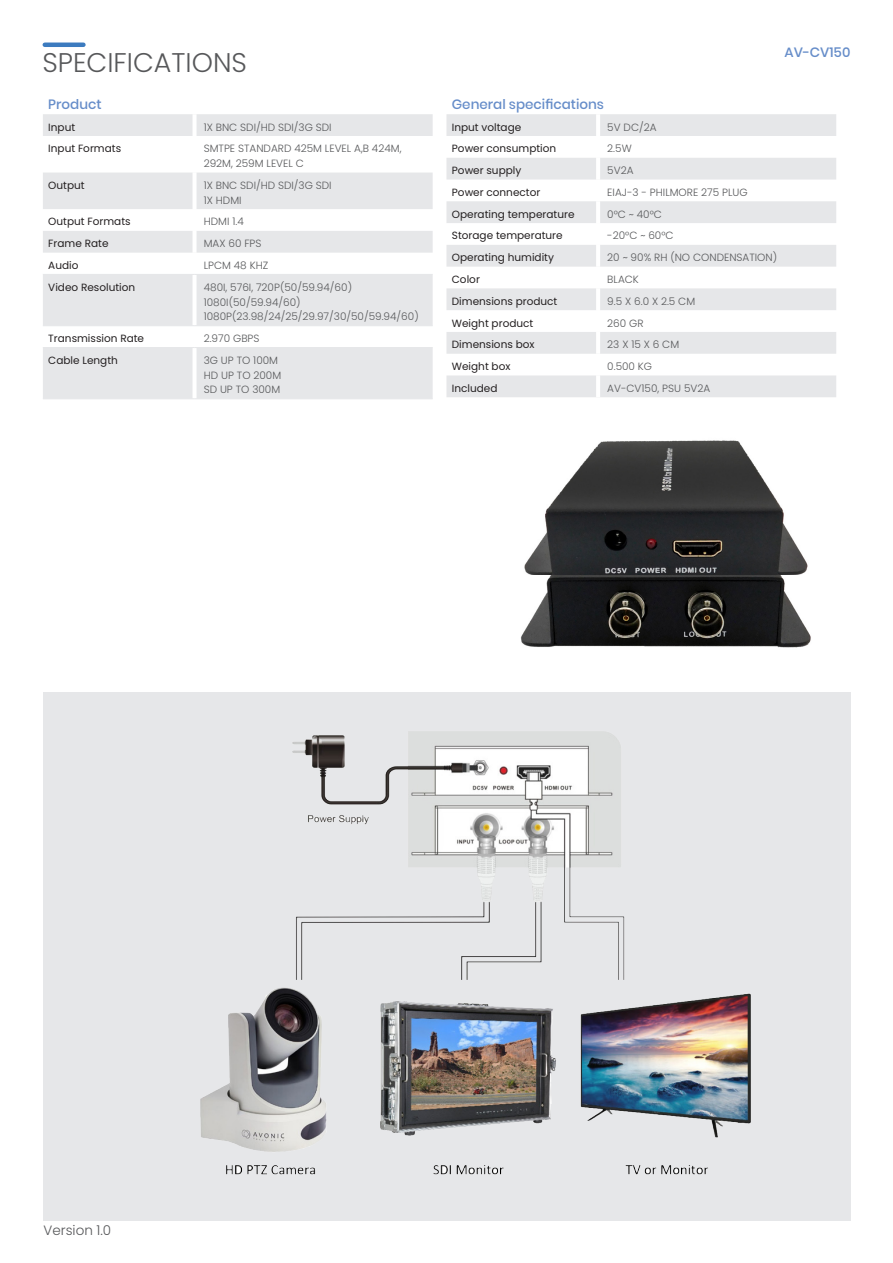
<style>
.page{position:relative;width:893px;height:1263px;background:#fff}
.page>*{position:absolute;margin:0;border:0;box-sizing:border-box;transform-origin:0 0}
.t1{font:300 27px "Poppins";color:#57585a}
.H3_-_blauw_vet___p{font:500 13.5px "Poppins";color:#668dc9}
.t2{font:300 13.5px "Poppins";color:#57585a}
.H3_-_blauw_vet___p_r{font:500 13.5px "Poppins";color:#668dc9}
.tabel_specificaties{font:300 10.5px/14.7px "Poppins";color:#57585a}
.tabel_features{font:10.5px "Poppins";color:#231f20}
</style>
<div class="page">
<hr style="left:45px;top:43px;width:38px;height:4px;background:#3c7bbf">
<div style="left:43px;top:692px;width:807px;height:528px;background:#e6e7e9"></div>
<svg style="left:446px;top:114px;width:390px;height:283px;fill:#e6e7e9"></svg>
<hr style="left:596px;top:114px;width:4px;height:22px;background:#fff">
<hr style="left:596px;top:136px;width:4px;height:22px;background:#fff">
<hr style="left:596px;top:158px;width:4px;height:22px;background:#fff">
<hr style="left:596px;top:180px;width:4px;height:21px;background:#fff">
<hr style="left:596px;top:201px;width:4px;height:22px;background:#fff">
<hr style="left:596px;top:223px;width:4px;height:22px;background:#fff">
<hr style="left:596px;top:245px;width:4px;height:22px;background:#fff">
<hr style="left:596px;top:267px;width:4px;height:21px;background:#fff">
<hr style="left:596px;top:288px;width:4px;height:22px;background:#fff">
<hr style="left:596px;top:310px;width:4px;height:22px;background:#fff">
<hr style="left:596px;top:332px;width:4px;height:22px;background:#fff">
<hr style="left:596px;top:354px;width:4px;height:21px;background:#fff">
<hr style="left:596px;top:375px;width:4px;height:22px;background:#fff">
<svg style="left:43px;top:114px;width:390px;height:285px;fill:#e6e7e9"></svg>
<hr style="left:193px;top:114px;width:4px;height:22px;background:#fff">
<hr style="left:193px;top:136px;width:4px;height:37px;background:#fff">
<hr style="left:193px;top:173px;width:4px;height:36px;background:#fff">
<hr style="left:193px;top:209px;width:4px;height:22px;background:#fff">
<hr style="left:193px;top:231px;width:4px;height:22px;background:#fff">
<hr style="left:193px;top:253px;width:4px;height:21px;background:#fff">
<hr style="left:193px;top:275px;width:4px;height:51px;background:#fff">
<hr style="left:193px;top:326px;width:4px;height:21px;background:#fff">
<hr style="left:193px;top:348px;width:4px;height:51px;background:#fff">
<hr style="left:43px;top:274px;width:152px;height:1px;background:#e6e7e9">
<hr style="left:195px;top:274px;width:238px;height:1px;background:#e6e7e9">
<hr style="left:43px;top:325px;width:152px;height:1px;background:#e6e7e9">
<hr style="left:195px;top:325px;width:238px;height:1px;background:#e6e7e9">
<hr style="left:43px;top:347px;width:152px;height:1px;background:#e6e7e9">
<hr style="left:195px;top:347px;width:238px;height:1px;background:#e6e7e9">
<hr style="left:43px;top:399px;width:152px;height:1px;background:#e6e7e9">
<hr style="left:195px;top:399px;width:238px;height:1px;background:#e6e7e9">
<img style="left:186px;top:716px;width:580px;height:464px">
<img style="left:520px;top:575px;width:291px;height:73px">
<img style="left:524px;top:440px;width:284px;height:135px">
<h1 class="t1" style="left:42px;top:47px;width:206px">SPECIFICATIONS</h1>
<p class="H3_-_blauw_vet___p" style="left:48px;top:96px;width:55px">Product</p>
<p class="tabel_features" style="left:48px;top:121px;width:28px">Input</p>
<p class="tabel_specificaties" style="left:204px;top:120px;width:129px">1X BNC SDI/HD SDI/3G SDI</p>
<p class="tabel_features" style="left:48px;top:143px;width:74px">Input Formats</p>
<p class="tabel_specificaties" style="left:204px;top:141px;width:199px">SMTPE STANDARD 425M LEVEL A,B 424M,<br>292M, 259M LEVEL C</p>
<p class="tabel_features" style="left:48px;top:179px;width:38px">Output</p>
<p class="tabel_specificaties" style="left:204px;top:178px;width:129px">1X BNC SDI/HD SDI/3G SDI<br>1X HDMI</p>
<p class="tabel_features" style="left:48px;top:216px;width:84px">Output Formats</p>
<p class="tabel_specificaties" style="left:204px;top:214px;width:42px">HDMI 1.4</p>
<p class="tabel_features" style="left:48px;top:237px;width:62px">Frame Rate</p>
<p class="tabel_specificaties" style="left:204px;top:236px;width:59px">MAX 60 FPS</p>
<p class="tabel_features" style="left:48px;top:259px;width:32px">Audio</p>
<p class="tabel_specificaties" style="left:204px;top:258px;width:66px">LPCM 48 KHZ</p>
<p class="tabel_features" style="left:48px;top:281px;width:89px">Video Resolution</p>
<p class="tabel_specificaties" style="left:204px;top:280px;width:217px">480I, 576I, 720P(50/59.94/60)<br>1080I(50/59.94/60)<br>1080P(23.98/24/25/29.97/30/50/59.94/60)</p>
<p class="tabel_features" style="left:48px;top:332px;width:97px">Transmission Rate</p>
<p class="tabel_specificaties" style="left:204px;top:331px;width:57px">2.970 GBPS</p>
<p class="tabel_features" style="left:48px;top:354px;width:71px">Cable Length</p>
<p class="tabel_specificaties" style="left:204px;top:353px;width:79px">3G UP TO 100M<br>HD UP TO 200M<br>SD UP TO 300M</p>
<p class="H3_-_blauw_vet___p_r" style="left:785px;top:44px;width:67px">AV-CV150</p>
<p class="H3_-_blauw_vet___p" style="left:452px;top:96px;width:154px">General specifications</p>
<p class="tabel_features" style="left:452px;top:121px;width:71px">Input voltage</p>
<p class="tabel_specificaties" style="left:607px;top:120px;width:51px">5V DC/2A</p>
<p class="tabel_features" style="left:452px;top:143px;width:106px">Power consumption</p>
<p class="tabel_specificaties" style="left:607px;top:141px;width:26px">2.5W</p>
<p class="tabel_features" style="left:452px;top:164px;width:71px">Power supply</p>
<p class="tabel_specificaties" style="left:607px;top:163px;width:28px">5V2A</p>
<p class="tabel_features" style="left:452px;top:186px;width:90px">Power connector</p>
<p class="tabel_specificaties" style="left:607px;top:185px;width:142px">EIAJ-3 - PHILMORE 275 PLUG</p>
<p class="tabel_features" style="left:452px;top:208px;width:124px">Operating temperature</p>
<p class="tabel_specificaties" style="left:607px;top:207px;width:56px">0°C ~ 40°C</p>
<p class="tabel_features" style="left:452px;top:230px;width:112px">Storage temperature</p>
<p class="tabel_specificaties" style="left:607px;top:228px;width:68px">-20°C ~ 60°C</p>
<p class="tabel_features" style="left:452px;top:251px;width:104px">Operating humidity</p>
<p class="tabel_specificaties" style="left:607px;top:250px;width:171px">20 ~ 90% RH (NO CONDENSATION)</p>
<p class="tabel_features" style="left:452px;top:273px;width:30px">Color</p>
<p class="tabel_specificaties" style="left:607px;top:272px;width:33px">BLACK</p>
<p class="tabel_features" style="left:452px;top:295px;width:107px">Dimensions product</p>
<p class="tabel_specificaties" style="left:607px;top:294px;width:89px">9.5 X 6.0 X 2.5 CM</p>
<p class="tabel_features" style="left:452px;top:317px;width:83px">Weight product</p>
<p class="tabel_specificaties" style="left:607px;top:316px;width:38px">260 GR</p>
<p class="tabel_features" style="left:452px;top:339px;width:84px">Dimensions box</p>
<p class="tabel_specificaties" style="left:607px;top:337px;width:73px">23 X 15 X 6 CM</p>
<p class="tabel_features" style="left:452px;top:360px;width:60px">Weight box</p>
<p class="tabel_specificaties" style="left:607px;top:359px;width:46px">0.500 KG</p>
<p class="tabel_features" style="left:452px;top:382px;width:47px">Included</p>
<p class="tabel_specificaties" style="left:607px;top:381px;width:104px">AV-CV150, PSU 5V2A</p>
<p class="t2" style="left:44px;top:1222px;width:69px">Version 1.0</p>
</div>
